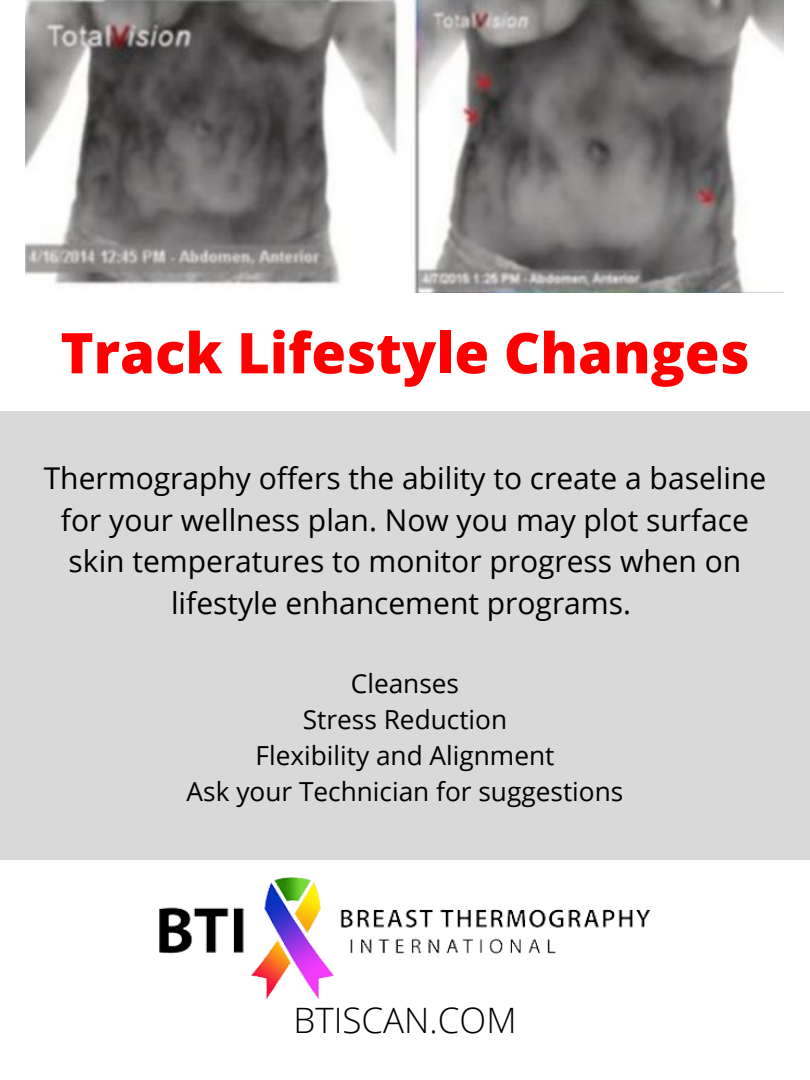
<style>
.page{position:relative;width:810px;height:1080px;background:#fff}
.page>*{position:absolute;margin:0;border:0;box-sizing:border-box;transform-origin:0 0}
.t1{font:800 56.25px "Open Sans";color:#f00}
.t2{font:300 35px "Open Sans";color:#000}
.t3{font:30px/41.9px "Open Sans";color:#000;text-align:center}
.t4{font:26.25px/35.9px "Open Sans";color:#000;text-align:center}
</style>
<div class="page">
<img style="left:26px;top:0;width:758px;height:292px">
<div style="left:0;top:411px;width:810px;height:448px;background:#d9d9d9"></div>
<img style="left:160px;top:878px;width:490px;height:121px">
<h1 class="t1" style="left:60px;top:313px;width:691px">Track Lifestyle Changes</h1>
<p class="t3" style="left:44px;top:456px;width:724px">Thermography offers the ability to create a baseline for your wellness plan. Now you may plot surface skin temperatures to monitor progress when on lifestyle enhancement programs.</p>
<p class="t4" style="left:187px;top:665px;width:438px">Cleanses<br>Stress Reduction<br>Flexibility and Alignment<br>Ask your Technician for suggestions</p>
<p class="t2" style="left:293px;top:996px;width:225px">BTISCAN.COM</p>
</div>
